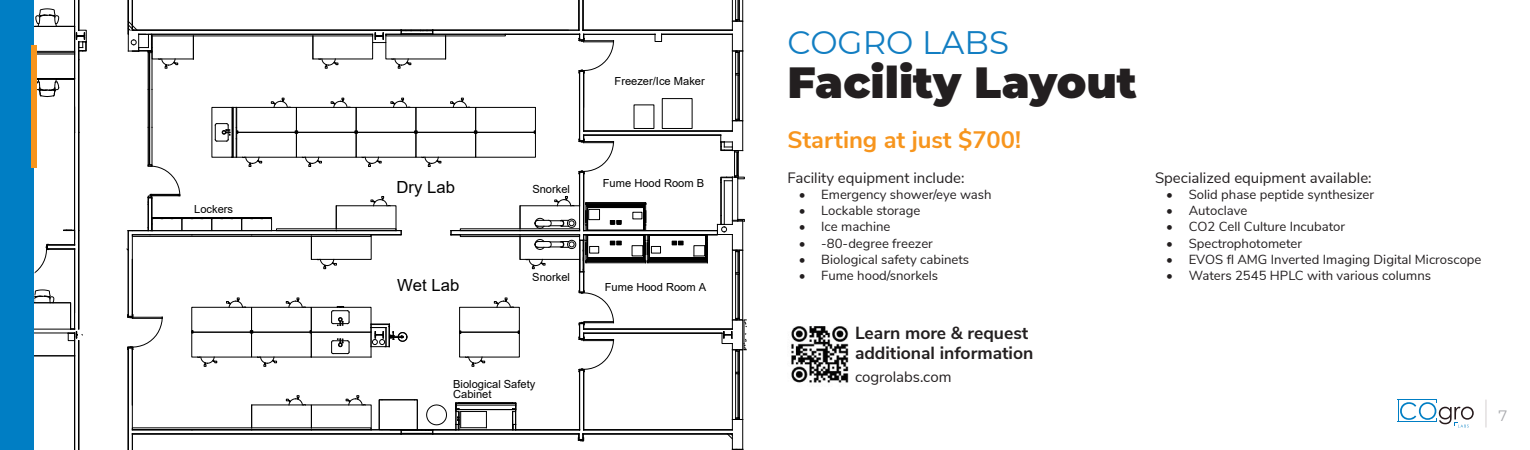
<style>
.page{position:relative;width:1530px;height:450px;background:#fff}
.page>*{position:absolute;margin:0;border:0;box-sizing:border-box;transform-origin:0 0}
.t1{font:900 43.75px "Montserrat";color:#231f20}
.t2{font:32.5px "Montserrat";color:#127ec2}
.t3{font:700 23.75px "Nunito Sans";color:#f7951d}
.t4{font:700 17.5px/20px "Nunito Sans";color:#231f20}
.t5{font:16.75px "Arial";color:#000}
.t6{font:15px "Nunito Sans";color:#231f20}
.t7{font:15px "Montserrat";color:#a8a9ad}
.t8{font:13.12px "Nunito Sans";color:#231f20}
.t9{font:11.12px "Arial";color:#000}
</style>
<div class="page">
<svg style="left:1398px;top:399px;width:76px;height:29px"></svg>
<svg style="left:1486px;top:400px;width:1px;height:28px"></svg>
<svg style="left:34px;top:0;width:713px;height:450px"></svg>
<div style="left:0;top:0;width:34px;height:450px;background:#007ec4"></div>
<div style="left:31px;top:45px;width:6px;height:123px;background:#f7951d"></div>
<img style="left:791px;top:326px;width:58px;height:57px">
<p class="t9" style="left:194px;top:205px;width:40px">Lockers</p>
<p class="t9" style="left:615px;top:77px;width:92px">Freezer/Ice Maker</p>
<p class="t5" style="left:397px;top:180px;width:60px">Dry Lab</p>
<p class="t5" style="left:397px;top:278px;width:64px">Wet Lab</p>
<p class="t9" style="left:532px;top:185px;width:39px">Snorkel</p>
<p class="t9" style="left:532px;top:273px;width:39px">Snorkel</p>
<p class="t9" style="left:603px;top:179px;width:103px">Fume Hood Room B</p>
<p class="t9" style="left:605px;top:283px;width:103px">Fume Hood Room A</p>
<p class="t9" style="left:453px;top:380px;width:84px">Biological Safety</p>
<p class="t9" style="left:453px;top:390px;width:40px">Cabinet</p>
<p class="t2" style="left:788px;top:20px;width:223px">COGRO LABS</p>
<p class="t1" style="left:788px;top:49px;width:351px">Facility Layout</p>
<p class="t3" style="left:788px;top:122px;width:235px">Starting at just $700!</p>
<p class="t6" style="left:788px;top:166px;width:179px">Facility equipment include:</p>
<p class="t8" style="left:799px;top:185px;width:194px">• Emergency shower/eye wash</p>
<p class="t8" style="left:799px;top:201px;width:123px">• Lockable storage</p>
<p class="t8" style="left:799px;top:217px;width:93px">• Ice machine</p>
<p class="t8" style="left:799px;top:233px;width:136px">• -80-degree freezer</p>
<p class="t8" style="left:799px;top:250px;width:172px">• Biological safety cabinets</p>
<p class="t8" style="left:799px;top:266px;width:141px">• Fume hood/snorkels</p>
<p class="t4" style="left:855px;top:322px;width:180px">Learn more &amp; request additional information</p>
<p class="t6" style="left:855px;top:366px;width:98px">cogrolabs.com</p>
<p class="t6" style="left:1155px;top:166px;width:218px">Specialized equipment available:</p>
<p class="t8" style="left:1166px;top:185px;width:209px">• Solid phase peptide synthesizer</p>
<p class="t8" style="left:1166px;top:201px;width:83px">• Autoclave</p>
<p class="t8" style="left:1166px;top:217px;width:180px">• CO2 Cell Culture Incubator</p>
<p class="t8" style="left:1166px;top:233px;width:137px">• Spectrophotometer</p>
<p class="t8" style="left:1166px;top:250px;width:317px">• EVOS fl AMG Inverted Imaging Digital Microscope</p>
<p class="t8" style="left:1166px;top:266px;width:266px">• Waters 2545 HPLC with various columns</p>
<p class="t7" style="left:1499px;top:405px;width:10px">7</p>
</div>
